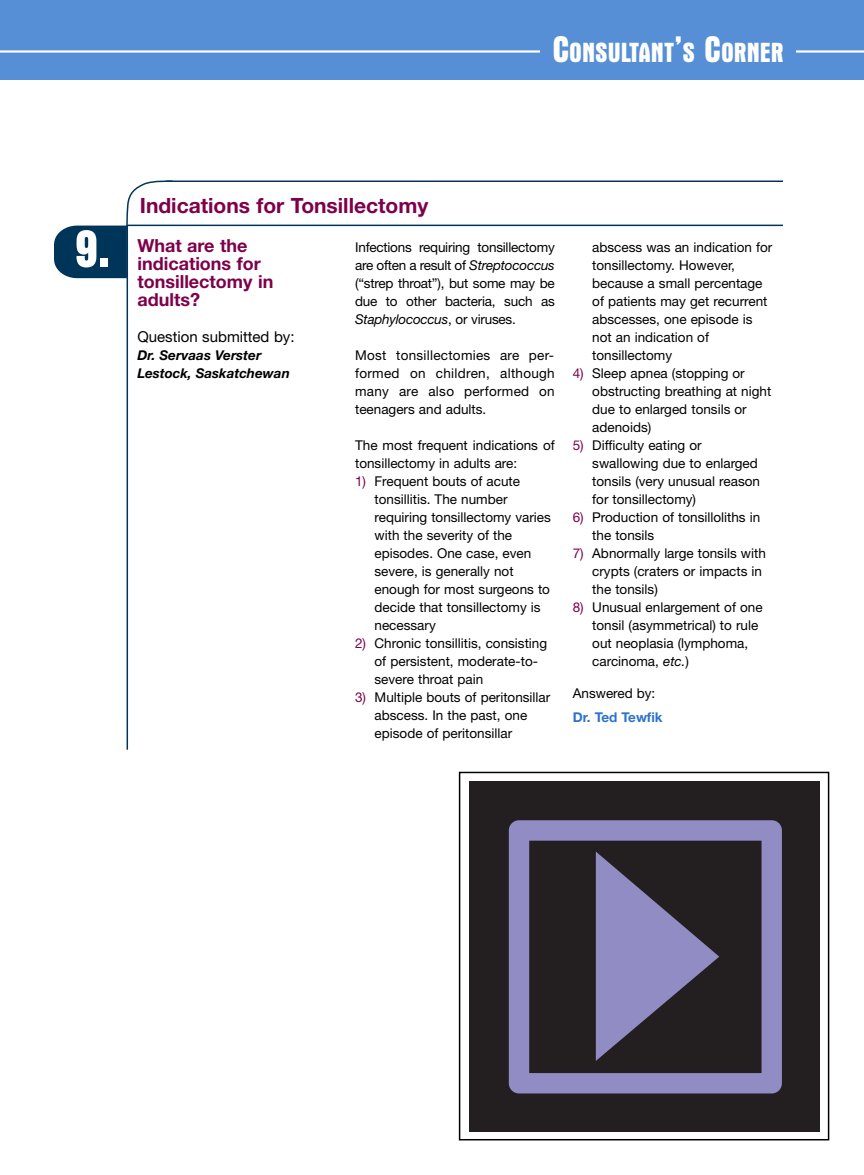
<style>
.page{position:relative;width:864px;height:1175px;background:#fff}
.page>*{position:absolute;margin:0;border:0;box-sizing:border-box;transform-origin:0 0}
.t1{font:700 condensed 54.45px "Aurora BT";color:#fff}
.t2{font:700 condensed 28.2px "Aurora BT";color:#fff}
.t3{font:700 21px "Helvetica Neue";color:#7e004b}
.t4{font:700 18px/18px "Helvetica Neue";color:#7e004b}
.t5{font:15px "Helvetica Neue";color:#000}
.t6{font:13.5px/18px "Helvetica Neue";color:#000}
.t7{font:italic 700 13.5px/18px "Helvetica Neue";color:#000}
.t8{font:700 13.5px "Helvetica Neue";color:#2d72cc}
.s1{font-size:37.5px}
.s2{font-style:italic}
.s3{color:#7e004b}
</style>
<div class="page">
<hr style="left:166px;top:180px;width:617px;height:2px;background:#00355a">
<hr style="left:127px;top:225px;width:1px;height:524px;background:#00355a">
<hr style="left:127px;top:225px;width:656px;height:1px;background:#00355a">
<svg style="left:54px;top:180px;width:120px;height:98px"></svg>
<div style="left:0;top:0;width:864px;height:80px;background:#578fd6"></div>
<hr style="left:0;top:50px;width:864px;height:3px;background:#fff">
<div style="left:540px;top:26px;width:256px;height:48px;background:#578fd6"></div>
<div style="left:470px;top:781px;width:349px;height:350px;background:#231f20"></div>
<svg style="left:509px;top:820px;width:273px;height:273px"></svg>
<svg style="left:596px;top:851px;width:123px;height:209px"></svg>
<div style="left:459px;top:771px;width:370px;height:369px;border:2px solid #000"></div>
<h2 class="t2" style="left:552px;top:35px;width:233px"><span class="s1">C</span>ONSULTANT<span class="s1">’</span>S <span class="s1">C</span>ORNER</h2>
<h1 class="t1" style="left:75px;top:216px;width:37px">9.</h1>
<h3 class="t3" style="left:140px;top:198px;width:290px">Indications for Tonsillectomy</h3>
<h3 class="t4" style="left:137px;top:238px;width:137px">What are the indications for tonsillectomy in adults?</h3>
<p class="t5" style="left:137px;top:331px;width:159px">Question submitted by:</p>
<p class="t7" style="left:137px;top:347px;width:154px">Dr. Servaas Verster<br>Lestock, Saskatchewan</p>
<p class="t6" style="left:355px;top:240px;width:201px;text-align:justify">Infections requiring tonsillectomy are often a result of <span class="s2">Streptococcus </span>(“strep throat”), but some may be due to other bacteria, such as <span class="s2">Staphylococcus</span>, or viruses.</p>
<p class="t6" style="left:355px;top:348px;width:201px;text-align:justify">Most tonsillectomies are per&shy;formed on children, although many are also performed on teenagers and adults.</p>
<p class="t6" style="left:355px;top:438px;width:201px">The most frequent indications of tonsillectomy in adults are:</p>
<p class="t6" style="left:375px;top:474px;width:178px;text-indent:-19px"><span class="s3">1)</span> Frequent bouts of acute tonsillitis. The number requiring tonsillectomy varies with the severity of the episodes. One case, even severe, is generally not enough for most surgeons to decide that tonsillectomy is necessary</p>
<p class="t6" style="left:375px;top:636px;width:174px;text-indent:-19px"><span class="s3">2)</span> Chronic tonsillitis, consisting of persistent, moderate-to&shy;severe throat pain</p>
<p class="t6" style="left:375px;top:690px;width:177px;text-indent:-19px"><span class="s3">3)</span> Multiple bouts of peritonsillar abscess. In the past, one episode of peritonsillar</p>
<p class="t6" style="left:592px;top:240px;width:182px">abscess was an indication for tonsillectomy. However, because a small percentage of patients may get recurrent abscesses, one episode is not an indication of tonsillectomy</p>
<p class="t6" style="left:592px;top:366px;width:181px;text-indent:-19px"><span class="s3">4)</span> Sleep apnea (stopping or obstructing breathing at night due to enlarged tonsils or adenoids)</p>
<p class="t6" style="left:592px;top:438px;width:169px;text-indent:-19px"><span class="s3">5)</span> Difficulty eating or swallowing due to enlarged tonsils (very unusual reason for tonsillectomy)</p>
<p class="t6" style="left:592px;top:510px;width:170px;text-indent:-19px"><span class="s3">6)</span> Production of tonsilloliths in the tonsils</p>
<p class="t6" style="left:592px;top:546px;width:175px;text-indent:-19px"><span class="s3">7)</span> Abnormally large tonsils with crypts (craters or impacts in the tonsils)</p>
<p class="t6" style="left:592px;top:600px;width:172px;text-indent:-19px"><span class="s3">8)</span> Unusual enlargement of one tonsil (asymmetrical) to rule out neoplasia (lymphoma, carcinoma, <span class="s2">etc.</span>)</p>
<p class="t6" style="left:573px;top:685px;width:84px">Answered by:</p>
<p class="t8" style="left:573px;top:712px;width:91px">Dr. Ted Tewfik</p>
</div>
